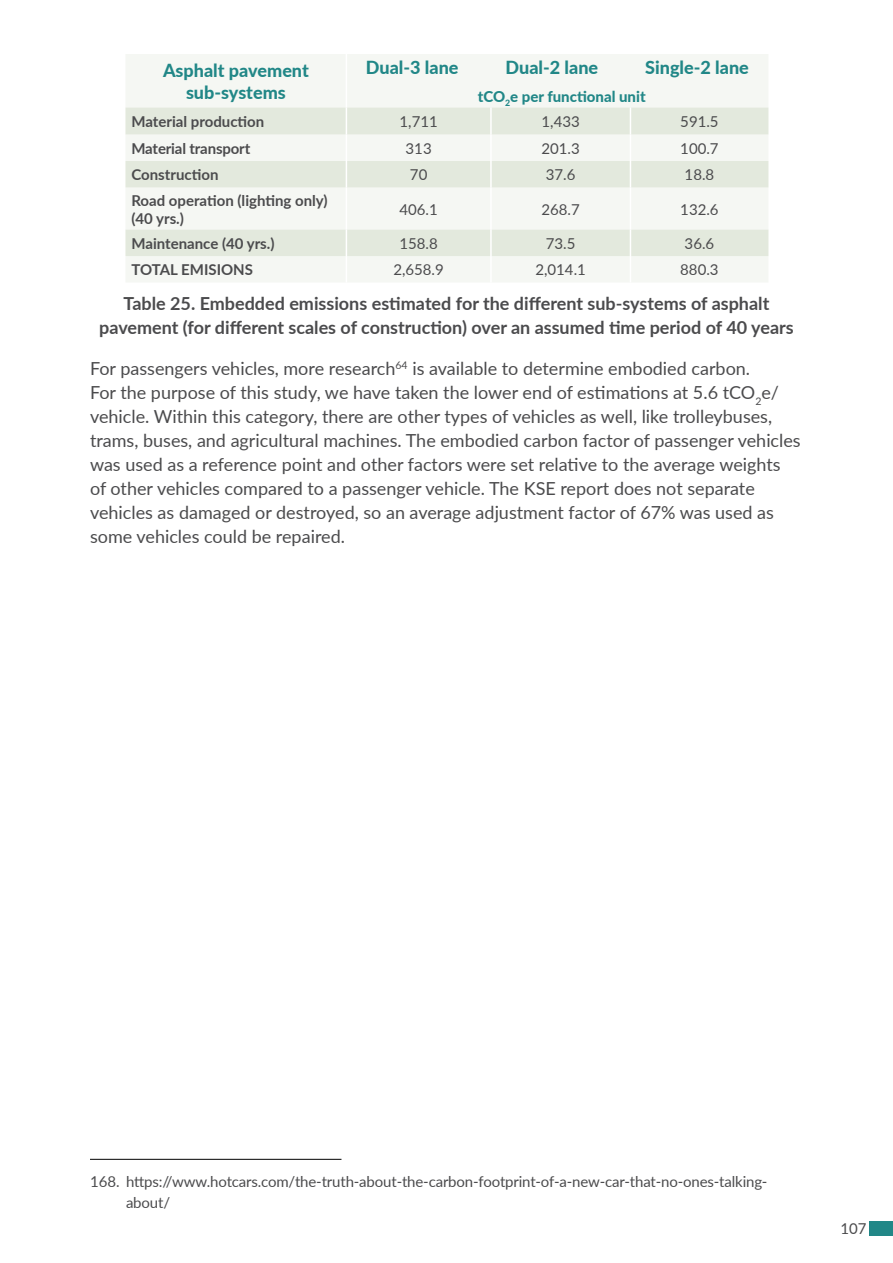
<style>
.page{position:relative;width:893px;height:1263px;background:#fff}
.page>*{position:absolute;margin:0;border:0;box-sizing:border-box;transform-origin:0 0}
.t1{font:18px/24px "Lato";color:#4b4b4d}
.t2{font:700 18px/24px "Lato";color:#4b4b4d;text-align:center}
.t3{font:800 18px/21.6px "Lato";color:#218787;text-align:center}
.t4{font:15px/21px "Lato";letter-spacing:-.01em;color:#4b4b4d}
.t5{font:700 15px/18px "Lato";color:#4b4b4d}
.t6{font:800 15px "Lato";color:#218787}
</style>
<div class="page">
<div style="left:869px;top:1221px;width:24px;height:15px;background:#218787"></div>
<div style="left:126px;top:54px;width:642px;height:228px;background:#f5f7f3"></div>
<svg style="left:125px;top:107px;width:643px;height:149px;fill:#e3e9dd"></svg>
<hr style="left:490px;top:107px;width:2px;height:27px;background:#fff">
<hr style="left:490px;top:134px;width:2px;height:27px;background:#fff">
<svg style="left:346px;top:107px;width:1px;height:80px"></svg>
<hr style="left:490px;top:161px;width:2px;height:26px;background:#fff">
<svg style="left:630px;top:107px;width:1px;height:80px"></svg>
<hr style="left:346px;top:187px;width:1px;height:43px;background:#fff">
<hr style="left:490px;top:187px;width:2px;height:43px;background:#fff">
<hr style="left:630px;top:187px;width:1px;height:43px;background:#fff">
<hr style="left:490px;top:230px;width:2px;height:26px;background:#fff">
<svg style="left:346px;top:230px;width:1px;height:52px"></svg>
<hr style="left:490px;top:256px;width:2px;height:27px;background:#fff">
<svg style="left:630px;top:230px;width:1px;height:52px"></svg>
<hr style="left:346px;top:54px;width:1px;height:53px;background:#fff">
<hr style="left:90px;top:1159px;width:251px;height:1px;background:#000">
<p class="t3" style="left:163px;top:59px;width:147px">Asphalt pavement sub-systems</p>
<p class="t3" style="left:366px;top:56px;width:94px">Dual-3 lane</p>
<p class="t3" style="left:506px;top:56px;width:94px">Dual-2 lane</p>
<p class="t3" style="left:645px;top:56px;width:105px">Single-2 lane</p>
<p class="t6" style="left:478px;top:85px;width:169px">tCO<sub>2</sub>e per functional unit</p>
<p class="t5" style="left:131px;top:112px;width:134px">Material production</p>
<p class="t4" style="left:400px;top:110px;width:40px">1,711</p>
<p class="t4" style="left:542px;top:110px;width:40px">1,433</p>
<p class="t4" style="left:680px;top:110px;width:40px">591.5</p>
<p class="t5" style="left:131px;top:139px;width:120px">Material transport</p>
<p class="t4" style="left:406px;top:137px;width:28px">313</p>
<p class="t4" style="left:541px;top:137px;width:40px">201.3</p>
<p class="t4" style="left:680px;top:137px;width:40px">100.7</p>
<p class="t5" style="left:131px;top:165px;width:88px">Construction</p>
<p class="t4" style="left:410px;top:164px;width:19px">70</p>
<p class="t4" style="left:546px;top:164px;width:31px">37.6</p>
<p class="t4" style="left:685px;top:164px;width:31px">18.8</p>
<p class="t5" style="left:131px;top:190px;width:198px">Road operation (lighting only) (40 yrs.)</p>
<p class="t4" style="left:399px;top:198px;width:40px">406.1</p>
<p class="t4" style="left:541px;top:198px;width:40px">268.7</p>
<p class="t4" style="left:680px;top:198px;width:40px">132.6</p>
<p class="t5" style="left:131px;top:234px;width:145px">Maintenance (40 yrs.)</p>
<p class="t4" style="left:399px;top:232px;width:40px">158.8</p>
<p class="t4" style="left:546px;top:232px;width:31px">73.5</p>
<p class="t4" style="left:685px;top:232px;width:31px">36.6</p>
<p class="t5" style="left:131px;top:260px;width:123px">TOTAL EMISIONS</p>
<p class="t4" style="left:393px;top:259px;width:52px">2,658.9</p>
<p class="t4" style="left:535px;top:259px;width:52px">2,014.1</p>
<p class="t4" style="left:680px;top:259px;width:40px">880.3</p>
<p class="t2" style="left:99px;top:291px;width:696px">Table 25. Embedded emissions estimated for the different sub-systems of asphalt pavement (for different scales of construction) over an assumed time period of 40 years</p>
<p class="t1" style="left:90px;top:356px;width:712px">For passengers vehicles, more research<sup>64</sup> is available to determine embodied carbon.<br>For the purpose of this study, we have taken the lower end of estimations at 5.6 tCO<sub>2</sub>e/ vehicle. Within this category, there are other types of vehicles as well, like trolleybuses, trams, buses, and agricultural machines. The embodied carbon factor of passenger vehicles was used as a reference point and other factors were set relative to the average weights of other vehicles compared to a passenger vehicle. The KSE report does not separate vehicles as damaged or destroyed, so an average adjustment factor of 67% was used as some vehicles could be repaired.</p>
<p class="t4" style="left:126px;top:1170px;width:643px;text-indent:-36px">168. https://www.hotcars.com/the-truth-about-the-carbon-footprint-of-a-new-car-that-no-ones-talking&shy;about/</p>
<p class="t4" style="left:840px;top:1217px;width:28px">107</p>
</div>
